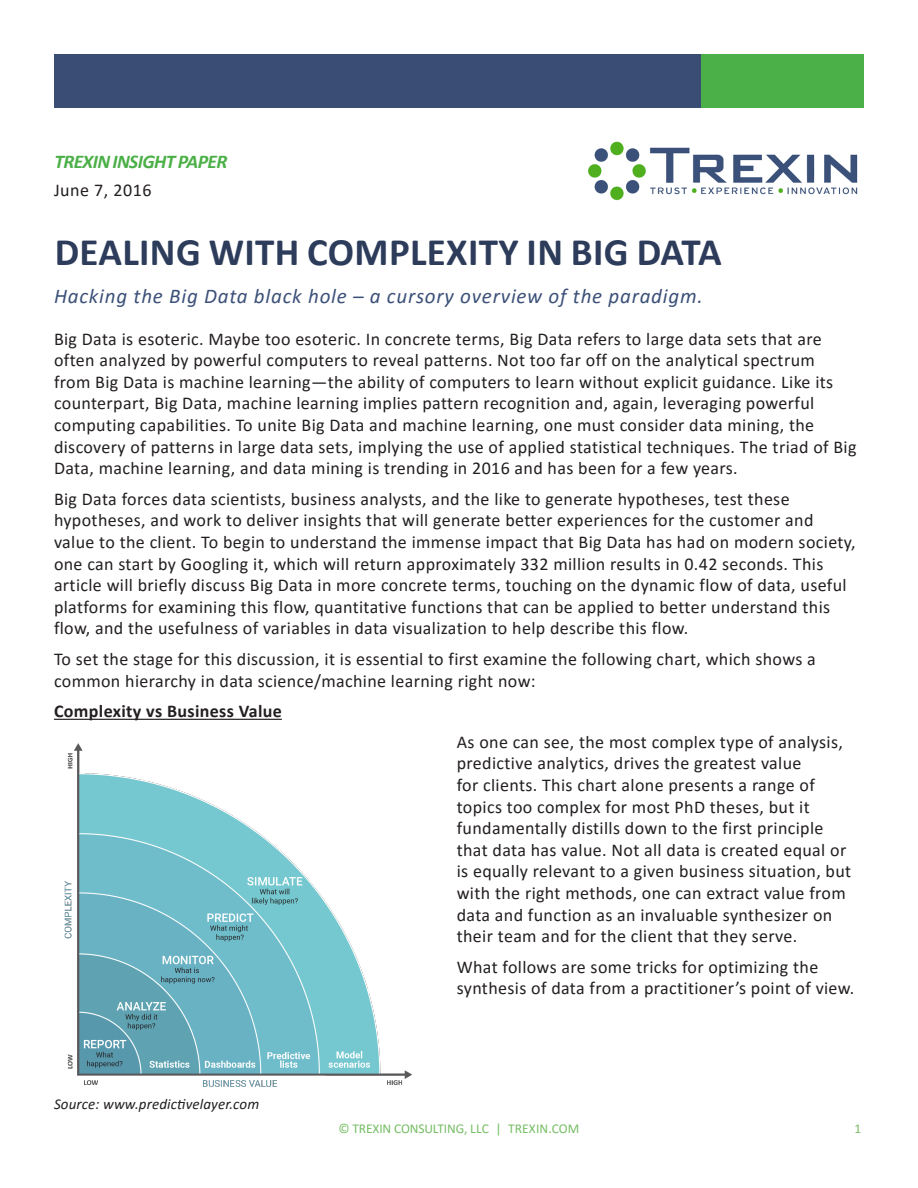
<style>
.page{position:relative;width:918px;height:1188px;background:#fff}
.page>*{position:absolute;margin:0;border:0;box-sizing:border-box;transform-origin:0 0}
.t1{font:700 39px "Calibri";letter-spacing:.01em;color:#2d3c5a}
.Subtitle{font:italic 21px "Calibri";letter-spacing:.035em;color:#3c5179}
.t2{font:italic 700 19.5px "Calibri";letter-spacing:-.03em;color:#4bb047}
.Publication_Date{font:18px/21.6px "Calibri";letter-spacing:.02em;color:#231f20}
.t3{font:700 18px "Calibri";letter-spacing:.02em;color:#231f20}
.Paragraph_Style_1{font:italic 15px "Calibri";letter-spacing:.01em;color:#231f20}
.Paragraph_Style_1-2{font:13.5px "Calibri";letter-spacing:-.01em;color:#76bd65}
</style>
<div class="page">
<div style="left:54px;top:54px;width:649px;height:54px;background:#3a4d74"></div>
<div style="left:702px;top:54px;width:162px;height:54px;background:#4bb047"></div>
<img style="left:588px;top:141px;width:270px;height:60px">
<hr style="left:54px;top:719px;width:228px;height:1px;background:#231f20">
<img style="left:64px;top:743px;width:348px;height:344px">
<p class="t2" style="left:54px;top:147px;width:174px">TREXIN INSIGHT PAPER</p>
<p class="Publication_Date" style="left:54px;top:179px;width:99px">June 7, 2016</p>
<p class="t1" style="left:55px;top:225px;width:668px">DEALING WITH COMPLEXITY IN BIG DATA</p>
<p class="Subtitle" style="left:54px;top:281px;width:650px">Hacking the Big Data black hole – a cursory overview of the paradigm.</p>
<p class="Publication_Date" style="left:54px;top:327px;width:804px">Big Data is esoteric. Maybe too esoteric. In concrete terms, Big Data refers to large data sets that are often analyzed by powerful computers to reveal patterns. Not too far off on the analytical spectrum<br>from Big Data is machine learning—the ability of computers to learn without explicit guidance. Like its counterpart, Big Data, machine learning implies pattern recognition and, again, leveraging powerful computing capabilities. To unite Big Data and machine learning, one must consider data mining, the discovery of patterns in large data sets, implying the use of applied statistical techniques. The triad of Big Data, machine learning, and data mining is trending in 2016 and has been for a few years.</p>
<p class="Publication_Date" style="left:54px;top:488px;width:803px">Big Data forces data scientists, business analysts, and the like to generate hypotheses, test these hypotheses, and work to deliver insights that will generate better experiences for the customer and value to the client. To begin to understand the immense impact that Big Data has had on modern society, one can start by Googling it, which will return approximately 332 million results in 0.42 seconds. This article will briefly discuss Big Data in more concrete terms, touching on the dynamic flow of data, useful platforms for examining this flow, quantitative functions that can be applied to better understand this flow, and the usefulness of variables in data visualization to help describe this flow.</p>
<p class="Publication_Date" style="left:54px;top:648px;width:763px">To set the stage for this discussion, it is essential to first examine the following chart, which shows a common hierarchy in data science/machine learning right now:</p>
<p class="t3" style="left:54px;top:699px;width:229px">Complexity vs Business Value</p>
<p class="Publication_Date" style="left:457px;top:731px;width:396px">As one can see, the most complex type of analysis, predictive analytics, drives the greatest value<br>for clients. This chart alone presents a range of topics too complex for most PhD theses, but it fundamentally distills down to the first principle that data has value. Not all data is created equal or is equally relevant to a given business situation, but with the right methods, one can extract value from data and function as an invaluable synthesizer on their team and for the client that they serve.</p>
<p class="Publication_Date" style="left:457px;top:956px;width:399px">What follows are some tricks for optimizing the synthesis of data from a practitioner’s point of view.</p>
<p class="Paragraph_Style_1" style="left:54px;top:1094px;width:207px">Source: www.predictivelayer.com</p>
<p class="Paragraph_Style_1-2" style="left:338px;top:1119px;width:243px">© TREXIN CONSULTING, LLC | TREXIN.COM</p>
<p class="Paragraph_Style_1-2" style="left:855px;top:1119px;width:8px">1</p>
</div>
